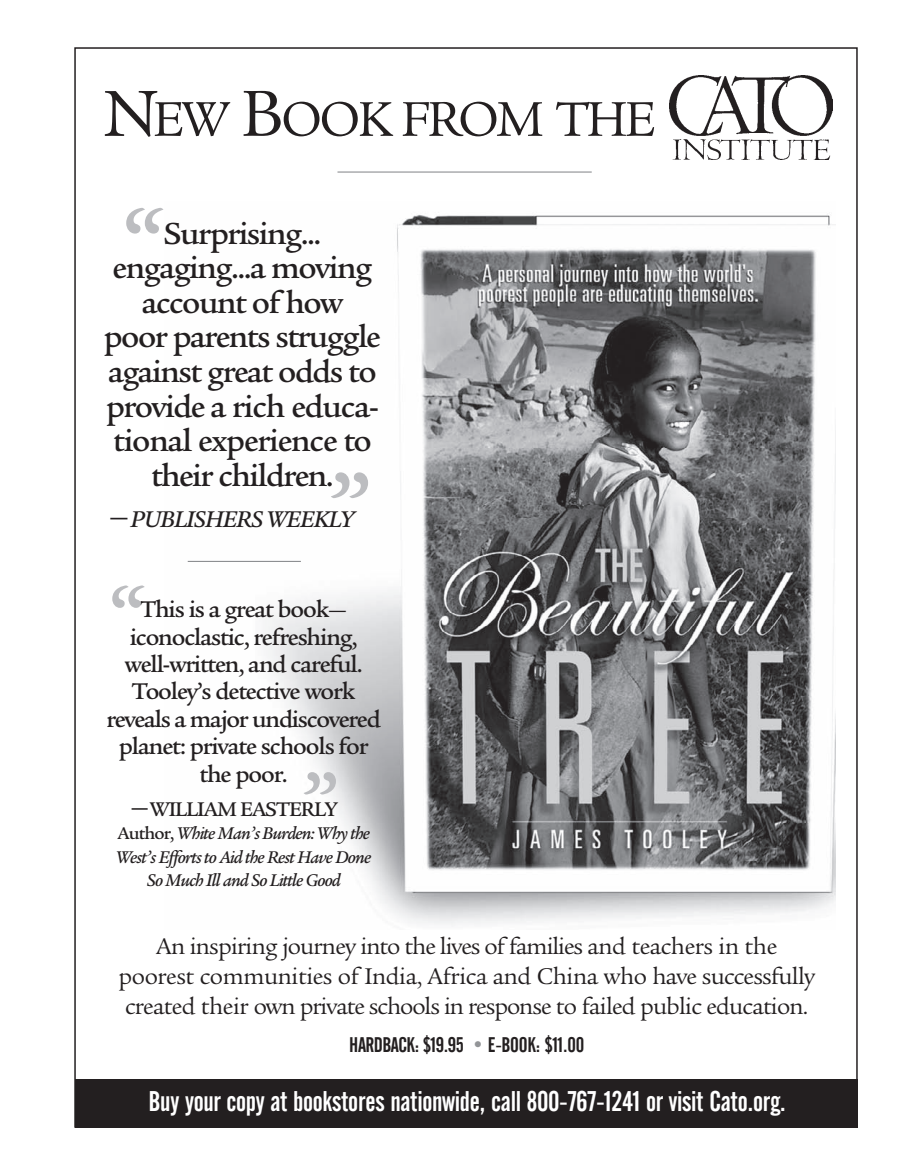
<style>
.page{position:relative;width:905px;height:1175px;background:#fff}
.page>*{position:absolute;margin:0;border:0;box-sizing:border-box;transform-origin:0 0}
.t1{font:700 83.25px "Legacy Serif";color:#bcbdc0}
.t2{font:700 72.45px "Legacy Serif";color:#bcbdc0}
.t3{font:52.95px "Legacy Serif";letter-spacing:-.055em;color:#231f20}
.t4{font:500 33px/34.5px "Legacy Serif";letter-spacing:-.045em;color:#231f20;text-align:center}
.t5{font:28.2px "Alternate Gothic No 2 BT";letter-spacing:-.01em;color:#fff}
.t6{font:24.75px/30px "Legacy Serif";letter-spacing:-.03em;color:#231f20;text-align:center}
.t7{font:500 24.75px/27.5px "Legacy Serif";letter-spacing:-.045em;color:#231f20;text-align:center}
.t8{font:italic 500 24.75px "Legacy Serif";letter-spacing:-.045em;color:#231f20}
.t9{font:700 24px "Legacy Serif";color:#231f20}
.t10{font:500 21.45px "Legacy Serif";color:#231f20}
.t11{font:21px "Alternate Gothic No 2 BT";letter-spacing:-.02em;color:#231f20}
.t12{font:italic 500 18.45px/23.4px "Legacy Serif";letter-spacing:-.045em;color:#231f20;text-align:center}
.s1{font-size:70.65px}
.s2{font-weight:700;font-size:22.5px}
.s3{font-style:normal}
.s4{color:#939598}
</style>
<div class="page">
<img style="left:187px;top:215px;width:648px;height:711px">
<div style="left:76px;top:1079px;width:781px;height:48px;background:#231f20"></div>
<img style="left:669px;top:75px;width:163px;height:84px">
<hr style="left:337px;top:172px;width:254px;height:1px;background:#808285">
<hr style="left:188px;top:561px;width:113px;height:1px;background:#808285">
<h3 class="t3" style="left:103px;top:89px;width:554px"><span class="s1">N</span>EW <span class="s1">B</span>OOK FROM THE</h3>
<h1 class="t1" style="left:123px;top:189px;width:43px">“</h1>
<h3 class="t4" style="left:104px;top:216px;width:278px">Surprising... engaging...a moving account of how<br>poor parents struggle against great odds to provide a rich educa&shy;tional experience to their children.</h3>
<p class="t8" style="left:131px;top:505px;width:228px">PUBLISHERS WEEKLY</p>
<h1 class="t1" style="left:371px;top:517px;width:43px;rotate:-180deg">“</h1>
<p class="t9" style="left:110px;top:502px;width:21px">—</p>
<h2 class="t2" style="left:110px;top:569px;width:38px">“</h2>
<p class="t7" style="left:106px;top:595px;width:276px">This is a great book— iconoclastic, refreshing, well-written, and careful.<br>Tooley’s detective work reveals a major undiscovered planet: private schools for the poor.</p>
<p class="t10" style="left:131px;top:796px;width:209px"><span class="s2">—</span>WILLIAM EASTERLY</p>
<p class="t12" style="left:116px;top:821px;width:257px"><span class="s3">Author,</span> White Man’s Burden: Why the<br>West’s Efforts to Aid the Rest Have Done<br>So Much Ill and So Little Good</p>
<h2 class="t2" style="left:338px;top:811px;width:38px;rotate:-180deg">“</h2>
<p class="t6" style="left:118px;top:931px;width:698px">An inspiring journey into the lives of families and teachers in the poorest communities of India, Africa and China who have successfully created their own private schools in response to failed public education.</p>
<p class="t11" style="left:349px;top:1032px;width:236px">HARDBACK: $19.95 <span class="s4">•</span> E-BOOK: $11.00</p>
<p class="t5" style="left:149px;top:1086px;width:638px">Buy your copy at bookstores nationwide, call 800-767-1241 or visit Cato.org.</p>
</div>
